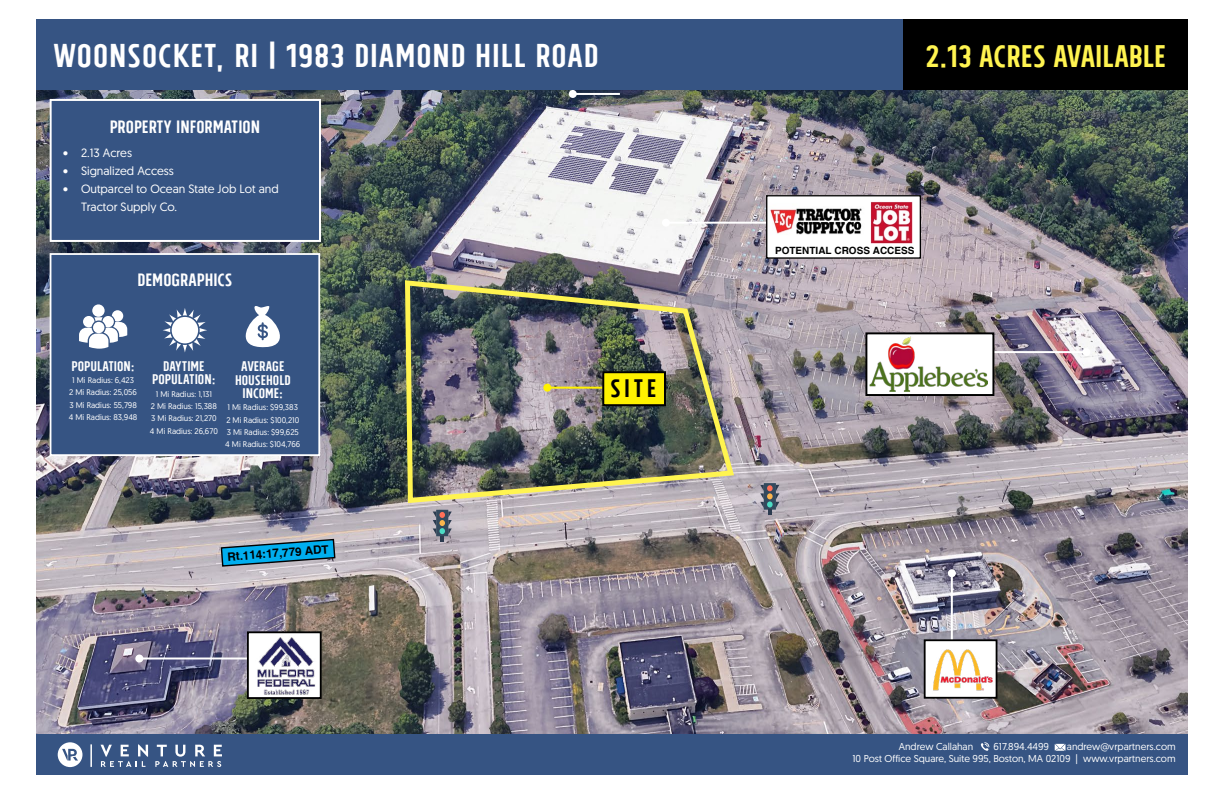
<style>
.page{position:relative;width:1224px;height:792px;background:#fff}
.page>*{position:absolute;margin:0;border:0;box-sizing:border-box;transform-origin:0 0}
.t1{font:37px "Tolyer Regularno.3";letter-spacing:.025em;color:#fff}
.t2{font:35px "Tolyer Regularno.3";color:#fff450}
.t3{font:28.4px "Tolyer Regularno.3";color:#000}
.t4{font:20px "Tolyer Regularno.3";color:#fff}
.t5{font:15.7px/13.6px "Tolyer Regularno.3";color:#fff;text-align:center}
.t6{font:12px/18px "Geomanist";color:#fff}
.t7{font:700 11.6px "Helvetica";color:#000}
.t8{font:10px/12px "Geomanist";color:#fff;text-align:right}
.t9{font:700 10px "Helvetica";color:#000}
.t10{font:8.2px/12.3px "Geomanist";color:#fff;text-align:center}
</style>
<div class="page">
<img style="left:36px;top:89px;width:1152px;height:645px">
<svg style="left:220px;top:538px;width:116px;height:29px;background:#44a0c6"></svg>
<hr style="left:666px;top:222px;width:109px;height:2px;background:#fff">
<div style="left:662px;top:219px;width:8px;height:8px;background:#fff;border-radius:50%"></div>
<hr style="left:139px;top:658px;width:162px;height:2px;background:#fff">
<div style="left:135px;top:655px;width:8px;height:8px;background:#fff;border-radius:50%"></div>
<div style="left:36px;top:19px;width:1152px;height:70px;background:#365483"></div>
<div style="left:903px;top:19px;width:285px;height:70px;background:#000"></div>
<div style="left:50px;top:99px;width:271px;height:143px;background:#365483;border:2px solid #fff"></div>
<div style="left:36px;top:734px;width:1152px;height:41px;background:#365483"></div>
<div style="left:58px;top:742px;width:24px;height:25px;background:#fff;border-radius:50%"></div>
<svg style="left:62px;top:749px;width:16px;height:12px"></svg>
<hr style="left:90px;top:744px;width:2px;height:23px;background:#fff">
<svg style="left:101px;top:744px;width:47px;height:23px"></svg>
<svg style="left:155px;top:745px;width:67px;height:22px"></svg>
<svg style="left:1055px;top:744px;width:11px;height:7px"></svg>
<svg style="left:981px;top:742px;width:8px;height:9px"></svg>
<hr style="left:951px;top:573px;width:2px;height:78px;background:#fff">
<div style="left:948px;top:569px;width:8px;height:8px;background:#fff;border-radius:50%"></div>
<hr style="left:976px;top:351px;width:110px;height:2px;background:#fff">
<div style="left:1082px;top:348px;width:8px;height:8px;background:#fff;border-radius:50%"></div>
<hr style="left:573px;top:93px;width:47px;height:2px;background:#fff">
<div style="left:569px;top:90px;width:8px;height:8px;background:#fff;border-radius:50%"></div>
<div style="left:866px;top:333px;width:127px;height:62px;background:#fff"></div>
<img style="left:870px;top:336px;width:117px;height:56px">
<div style="left:865px;top:332px;width:129px;height:64px;border:2px solid #000"></div>
<div style="left:925px;top:640px;width:72px;height:58px;background:#fff"></div>
<img style="left:933px;top:649px;width:60px;height:42px">
<div style="left:924px;top:639px;width:73px;height:60px;border:2px solid #000"></div>
<div style="left:248px;top:632px;width:73px;height:66px;background:#fff"></div>
<img style="left:257px;top:637px;width:59px;height:58px">
<div style="left:247px;top:631px;width:75px;height:68px;border:2px solid #000"></div>
<div style="left:50px;top:253px;width:270px;height:203px;background:#365483;border:2px solid #fff"></div>
<svg style="left:79px;top:304px;width:48px;height:45px"></svg>
<svg style="left:245px;top:306px;width:35px;height:42px"></svg>
<svg style="left:163px;top:308px;width:44px;height:45px"></svg>
<div style="left:172px;top:317px;width:26px;height:26px;background:#fff;border-radius:50%"></div>
<img style="left:402px;top:277px;width:335px;height:229px">
<div style="left:436px;top:510px;width:12px;height:26px;background:#334a5e"></div>
<svg style="left:433px;top:512px;width:19px;height:30px"></svg>
<div style="left:764px;top:483px;width:12px;height:27px;background:#334a5e"></div>
<svg style="left:760px;top:485px;width:19px;height:30px"></svg>
<div style="left:767px;top:196px;width:153px;height:62px;background:#fff"></div>
<img style="left:770px;top:208px;width:92px;height:27px">
<div style="left:766px;top:195px;width:155px;height:64px;border:1px solid #000"></div>
<img style="left:870px;top:201px;width:42px;height:42px">
<h1 class="t1" style="left:53px;top:33px;width:547px">WOONSOCKET, RI | 1983 DIAMOND HILL ROAD</h1>
<h2 class="t2" style="left:925px;top:35px;width:242px">2.13 ACRES AVAILABLE</h2>
<h3 class="t4" style="left:110px;top:115px;width:152px">PROPERTY INFORMATION</h3>
<h3 class="t6" style="left:63px;top:143px;width:70px">• 2.13 Acres</h3>
<h3 class="t6" style="left:63px;top:161px;width:112px">• Signalized Access</h3>
<h3 class="t6" style="left:81px;top:179px;width:199px;text-indent:-18px">• Outparcel to Ocean State Job Lot and<br>Tractor Supply Co.</h3>
<h3 class="t4" style="left:137px;top:268px;width:96px">DEMOGRAPHICS</h3>
<h3 class="t5" style="left:72px;top:359px;width:65px">POPULATION:</h3>
<p class="t10" style="left:69px;top:374px;width:70px">1 Mi Radius: 6,423<br>2 Mi Radius: 25,056<br>3 Mi Radius: 55,798<br>4 Mi Radius: 83,948</p>
<h3 class="t5" style="left:152px;top:359px;width:65px">DAYTIME<br>POPULATION:</h3>
<p class="t10" style="left:150px;top:387px;width:69px">1 Mi Radius: 1,131<br>2 Mi Radius: 15,388<br>3 Mi Radius: 21,270<br>4 Mi Radius: 26,670</p>
<h3 class="t5" style="left:235px;top:359px;width:57px">AVERAGE<br>HOUSEHOLD<br>INCOME:</h3>
<p class="t10" style="left:225px;top:401px;width:76px;text-align:left">1 Mi Radius: $99,383<br>2 Mi Radius: $100,210<br>3 Mi Radius: $99,625<br>4 Mi Radius: $104,766</p>
<h3 class="t7" style="left:227px;top:549px;width:103px;rotate:-4deg">Rt.114:17,779 ADT</h3>
<h3 class="t3" style="left:610px;top:372px;width:48px">SITE</h3>
<p class="t9" style="left:775px;top:245px;width:141px">POTENTIAL CROSS ACCESS</p>
<p class="t8" style="left:852px;top:740px;width:325px">andrew@vrpartners.com<br>10 Post Office Square, Suite 995, Boston, MA 02109 | www.vrpartners.com</p>
<p class="t8" style="left:899px;top:740px;width:76px">Andrew Callahan</p>
<p class="t8" style="left:993px;top:740px;width:57px">617.894.4499</p>
</div>
